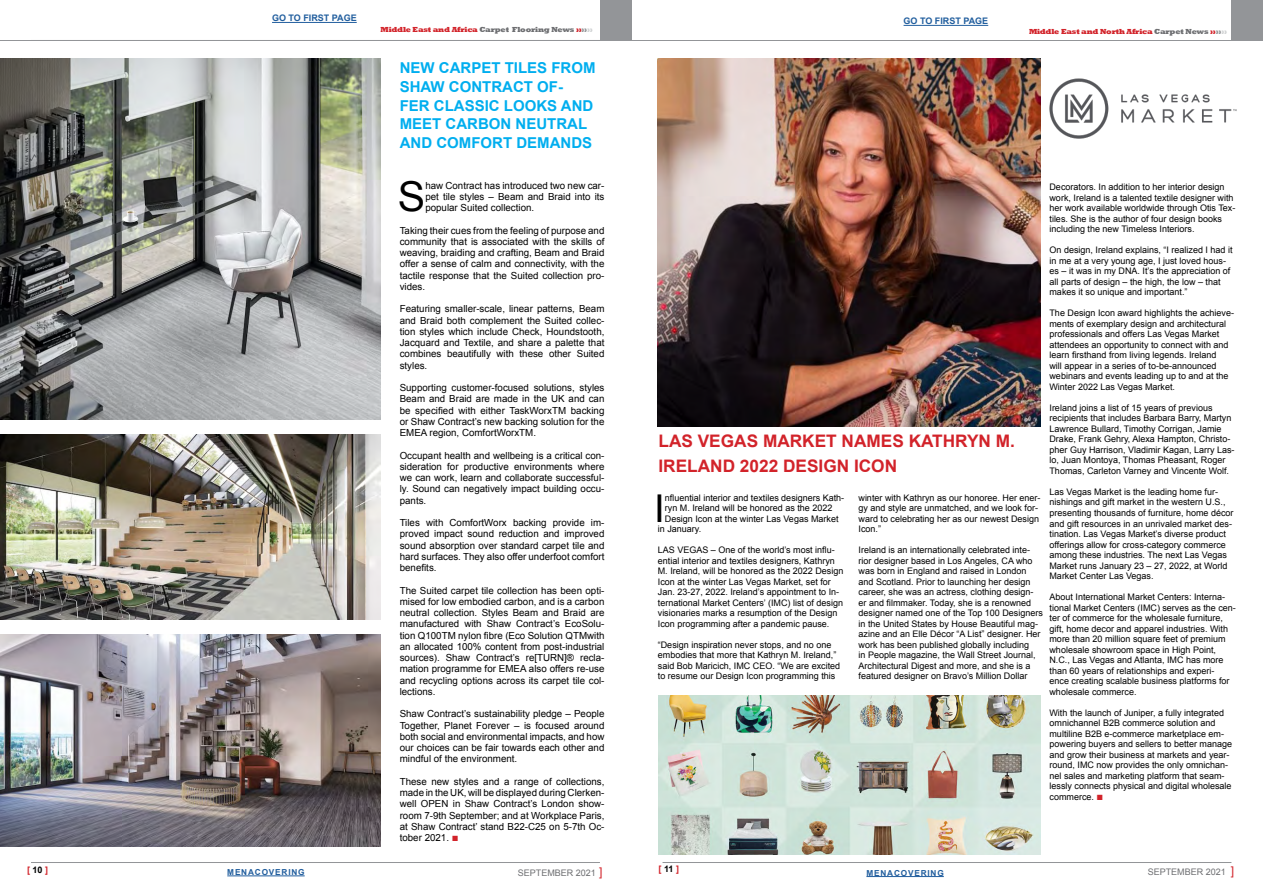
<style>
.page{position:relative;width:1263px;height:893px;background:#fff}
.page>*{position:absolute;margin:0;border:0;box-sizing:border-box;transform-origin:0 0}
.t1{font:41.17px "Arial";color:#000}
.t2{font:38.33px "Arial";color:#000}
.t3{font:700 17.25px/24.8px "Arial";color:#d2232a}
.t4{font:700 15px/18.8px "Arial";color:#00aeef}
.t5{font:9.75px/11.2px "Arial";color:#000;text-align:justify}
.t6{font:9px/10.5px "Arial";color:#000}
.t7{font:9px "Arial";color:#6d6e71}
.t8{font:700 9px "Arial";color:#215e9e}
.t9{font:700 9px "Arial";color:#d2232a}
.t10{font:700 8.25px "Arial";letter-spacing:.1em;color:#215e9e}
.t11{font:800 7.5px "Rockwell";letter-spacing:-.025em;color:#d2232a}
.s1{color:#000}
.s2{color:#6d6e71}
.s3{color:#939598}
.s4{color:#d1d3d4}
.s5{font-size:11.25px;color:#d2232a}
.s6{font-size:12px;color:#d2232a}
</style>
<div class="page">
<div style="left:1231px;top:0;width:32px;height:40px;background:#939598"></div>
<hr style="left:631px;top:40px;width:632px;height:1px;background:#939598">
<hr style="left:662px;top:862px;width:569px;height:1px;background:#939598">
<hr style="left:866px;top:876px;width:78px;height:1px;background:#215e9e">
<div style="left:600px;top:0;width:31px;height:40px;background:#939598"></div>
<hr style="left:0;top:40px;width:631px;height:1px;background:#939598">
<hr style="left:31px;top:862px;width:569px;height:1px;background:#939598">
<hr style="left:227px;top:875px;width:78px;height:1px;background:#215e9e">
<img style="left:0;top:635px;width:380px;height:212px">
<img style="left:0;top:59px;width:380px;height:360px">
<hr style="left:272px;top:22px;width:85px;height:1px;background:#215e9e">
<img style="left:0;top:435px;width:380px;height:184px">
<img style="left:658px;top:59px;width:382px;height:367px">
<hr style="left:903px;top:25px;width:85px;height:1px;background:#215e9e">
<img style="left:1049px;top:78px;width:187px;height:61px">
<img style="left:659px;top:695px;width:382px;height:159px">
<p class="t9" style="left:27px;top:864px;width:23px">[ <span class="s1">10</span> ]</p>
<p class="t8" style="left:272px;top:12px;width:86px">GO TO FIRST PAGE</p>
<p class="t8" style="left:903px;top:15px;width:86px">GO TO FIRST PAGE</p>
<p class="t11" style="left:381px;top:25px;width:214px">Middle East and Africa <span class="s2">Carpet Flooring News</span> »<span class="s3">»</span><span class="s4">»</span></p>
<p class="t11" style="left:1029px;top:27px;width:200px">Middle East and North Africa <span class="s2">Carpet News</span> »<span class="s3">»</span><span class="s4">»</span></p>
<p class="t4" style="left:400px;top:59px;width:197px">NEW CARPET TILES FROM<br>SHAW CONTRACT OF-<br>FER CLASSIC LOOKS AND<br>MEET CARBON NEUTRAL<br>AND COMFORT DEMANDS</p>
<p class="t1" style="left:398px;top:170px;width:29px">S</p>
<p class="t5" style="left:425px;top:180px;width:181px">haw Contract has introduced two new car&shy;pet tile styles – Beam and Braid into its popular Suited collection.</p>
<p class="t5" style="left:400px;top:225px;width:206px">Taking their cues from the feeling of purpose and community that is associated with the skills of weaving, braiding and crafting, Beam and Braid offer a sense of calm and connectivity, with the tactile response that the Suited collection pro&shy;vides.</p>
<p class="t5" style="left:400px;top:303px;width:206px">Featuring smaller-scale, linear patterns, Beam and Braid both complement the Suited collec&shy;tion styles which include Check, Houndstooth, Jacquard and Textile, and share a palette that combines beautifully with these other Suited styles.</p>
<p class="t5" style="left:400px;top:382px;width:206px">Supporting customer-focused solutions, styles Beam and Braid are made in the UK and can be specified with either TaskWorxTM backing or Shaw Contract’s new backing solution for the EMEA region, ComfortWorxTM.</p>
<p class="t5" style="left:400px;top:450px;width:206px">Occupant health and wellbeing is a critical con&shy;sideration for productive environments where we can work, learn and collaborate successful&shy;ly. Sound can negatively impact building occu&shy;pants.</p>
<p class="t5" style="left:400px;top:517px;width:206px">Tiles with ComfortWorx backing provide im&shy;proved impact sound reduction and improved sound absorption over standard carpet tile and hard surfaces. They also offer underfoot comfort benefits.</p>
<p class="t5" style="left:400px;top:585px;width:206px">The Suited carpet tile collection has been opti&shy;mised for low embodied carbon, and is a carbon neutral collection. Styles Beam and Braid are manufactured with Shaw Contract’s EcoSolu&shy;tion Q100TM nylon fibre (Eco Solution QTMwith an allocated 100% content from post-industrial sources). Shaw Contract’s re[TURN]® recla&shy;mation programme for EMEA also offers re-use and recycling options across its carpet tile col&shy;lections.</p>
<p class="t5" style="left:400px;top:708px;width:206px">Shaw Contract’s sustainability pledge – People Together, Planet Forever – is focused around both social and environmental impacts, and how our choices can be fair towards each other and mindful of the environment.</p>
<p class="t5" style="left:400px;top:776px;width:206px">These new styles and a range of collections, made in the UK, will be displayed during Clerken&shy;well OPEN in Shaw Contract’s London show&shy;room 7-9th September; and at Workplace Paris, at Shaw Contract’ stand B22-C25 on 5-7th Oc&shy;tober 2021. <span class="s5">■</span></p>
<p class="t6" style="left:1049px;top:182px;width:187px">Decorators. In addition to her interior design work, Ireland is a talented textile designer with her work available worldwide through Otis Tex&shy;tiles. She is the author of four design books including the new Timeless Interiors.</p>
<p class="t6" style="left:1049px;top:245px;width:185px">On design, Ireland explains, “I realized I had it in me at a very young age, I just loved hous&shy;es – it was in my DNA. It’s the appreciation of all parts of design – the high, the low – that makes it so unique and important.”</p>
<p class="t6" style="left:1049px;top:308px;width:186px">The Design Icon award highlights the achieve&shy;ments of exemplary design and architectural professionals and offers Las Vegas Market attendees an opportunity to connect with and learn firsthand from living legends. Ireland<br>will appear in a series of to-be-announced webinars and events leading up to and at the Winter 2022 Las Vegas Market.</p>
<p class="t6" style="left:1049px;top:403px;width:187px">Ireland joins a list of 15 years of previous recipients that includes Barbara Barry, Martyn Lawrence Bullard, Timothy Corrigan, Jamie Drake, Frank Gehry, Alexa Hampton, Christo&shy;pher Guy Harrison, Vladimir Kagan, Larry Las&shy;lo, Juan Montoya, Thomas Pheasant, Roger Thomas, Carleton Varney and Vincente Wolf.</p>
<p class="t6" style="left:1049px;top:487px;width:186px">Las Vegas Market is the leading home fur&shy;nishings and gift market in the western U.S., presenting thousands of furniture, home décor and gift resources in an unrivaled market des&shy;tination. Las Vegas Market’s diverse product offerings allow for cross-category commerce among these industries. The next Las Vegas Market runs January 23 – 27, 2022, at World Market Center Las Vegas.</p>
<p class="t6" style="left:1049px;top:592px;width:188px">About International Market Centers: Interna&shy;tional Market Centers (IMC) serves as the cen&shy;ter of commerce for the wholesale furniture, gift, home decor and apparel industries. With more than 20 million square feet of premium wholesale showroom space in High Point, N.C., Las Vegas and Atlanta, IMC has more than 60 years of relationships and experi&shy;ence creating scalable business platforms for wholesale commerce.</p>
<p class="t6" style="left:1049px;top:707px;width:184px">With the launch of Juniper, a fully integrated omnichannel B2B commerce solution and multiline B2B e-commerce marketplace em&shy;powering buyers and sellers to better manage and grow their business at markets and year&shy;round, IMC now provides the only omnichan&shy;nel sales and marketing platform that seam&shy;lessly connects physical and digital wholesale commerce. <span class="s5">■</span></p>
<p class="t3" style="left:658px;top:429px;width:358px">LAS VEGAS MARKET NAMES KATHRYN M.<br>IRELAND 2022 DESIGN ICON</p>
<p class="t2" style="left:654px;top:483px;width:12px">I</p>
<p class="t6" style="left:665px;top:493px;width:181px">nfluential interior and textiles designers Kath-</p>
<p class="t6" style="left:858px;top:493px;width:184px">winter with Kathryn as our honoree. Her ener&shy;gy and style are unmatched, and we look for&shy;ward to celebrating her as our newest Design Icon.”</p>
<p class="t6" style="left:858px;top:545px;width:186px">Ireland is an internationally celebrated inte&shy;rior designer based in Los Angeles, CA who was born in England and raised in London and Scotland. Prior to launching her design career, she was an actress, clothing design&shy;er and filmmaker. Today, she is a renowned designer named one of the Top 100 Designers in the United States by House Beautiful mag&shy;azine and an Elle Décor “A List” designer. Her work has been published globally including<br>in People magazine, the Wall Street Journal, Architectural Digest and more, and she is a featured designer on Bravo’s Million Dollar</p>
<p class="t6" style="left:665px;top:503px;width:169px">ryn M. Ireland will be honored as the 2022</p>
<p class="t6" style="left:665px;top:514px;width:175px">Design Icon at the winter Las Vegas Market</p>
<p class="t6" style="left:658px;top:524px;width:45px">in January.</p>
<p class="t6" style="left:658px;top:545px;width:187px">LAS VEGAS – One of the world’s most influ&shy;ential interior and textiles designers, Kathryn M. Ireland, will be honored as the 2022 Design Icon at the winter Las Vegas Market, set for Jan. 23-27, 2022. Ireland’s appointment to In&shy;ternational Market Centers’ (IMC) list of design visionaries marks a resumption of the Design Icon programming after a pandemic pause.</p>
<p class="t6" style="left:658px;top:640px;width:184px">“Design inspiration never stops, and no one embodies that more that Kathryn M. Ireland,” said Bob Maricich, IMC CEO. “We are excited to resume our Design Icon programming this</p>
<p class="t10" style="left:227px;top:867px;width:79px">MENACOVERING</p>
<p class="t7" style="left:518px;top:867px;width:86px">SEPTEMBER 2021 <span class="s6">]</span></p>
<p class="t9" style="left:658px;top:863px;width:22px">[ <span class="s1">11</span> ]</p>
<p class="t10" style="left:866px;top:867px;width:79px">MENACOVERING</p>
<p class="t7" style="left:1148px;top:866px;width:88px">SEPTEMBER 2021 <span class="s6">]</span></p>
</div>
